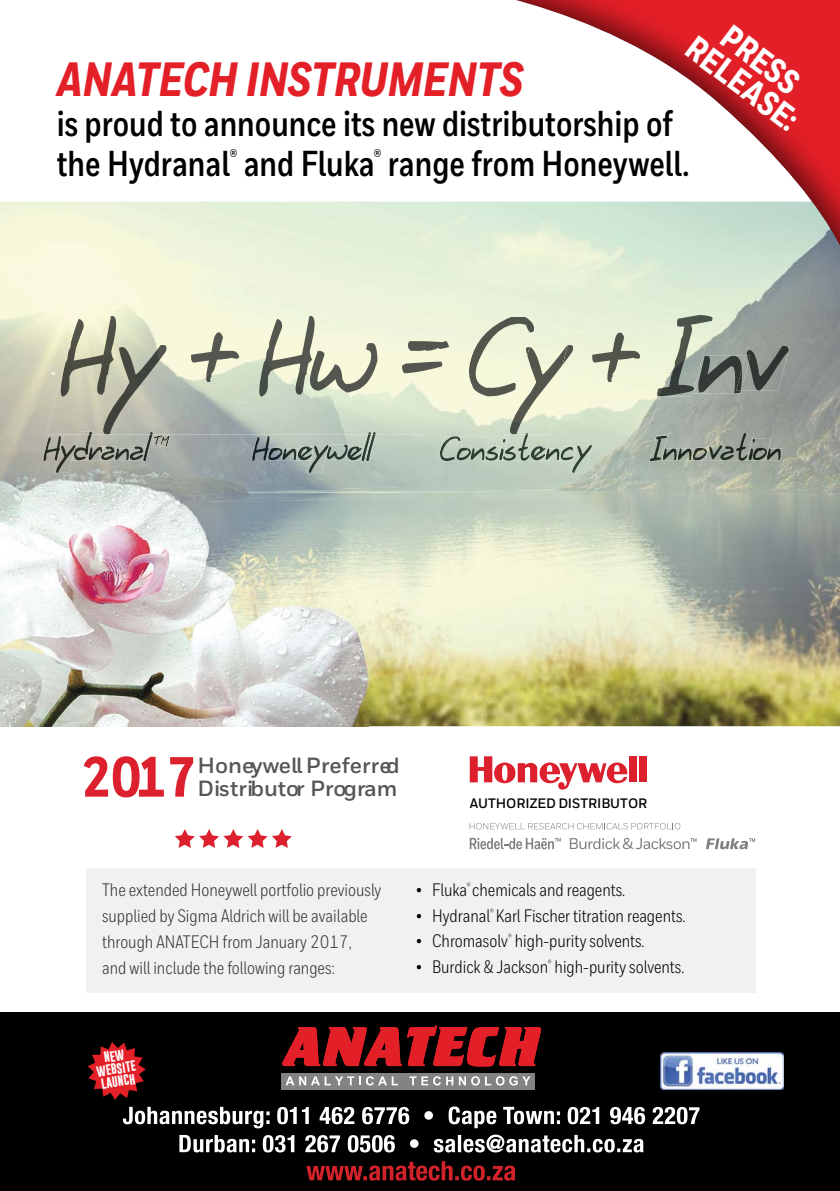
<style>
.page{position:relative;width:840px;height:1191px;background:#fff}
.page>*{position:absolute;margin:0;border:0;box-sizing:border-box;transform-origin:0 0}
.t1{font:800 56.4px "Honeywell Cond";color:#dc202e}
.t2{font:italic 800 48px "Honeywell Cond";color:#e31f27}
.t3{font:700 36px/40px "Honeywell Cond";color:#000}
.t4{font:800 34px/30px "Honeywell Cond";color:#fff;text-align:center}
.t5{font:700 22px/23.2px "Honeywell Sans";color:#565659}
.t6{font:18px/26px "Honeywell Cond";color:#333}
.t7{font:18px "Honeywell Cond";color:#000}
.t8{font:700 13.6px "Honeywell Sans";color:#000;scale:.95 1}
.t9{font:700 10.8px/12.8px "Gobold";color:#fff;text-align:center}
</style>
<div class="page">
<div style="left:86px;top:868px;width:669px;height:124px;background:#f1f1f2"></div>
<div style="left:0;top:1012px;width:839px;height:179px;background:#000"></div>
<svg style="left:306px;top:1161px;width:209px;height:19px"></svg>
<svg style="left:179px;top:1134px;width:464px;height:18px"></svg>
<svg style="left:123px;top:1106px;width:576px;height:22px"></svg>
<img style="left:660px;top:1052px;width:122px;height:37px">
<svg style="left:88px;top:1042px;width:58px;height:57px"></svg>
<img style="left:0;top:202px;width:839px;height:524px">
<img style="left:0;top:475px;width:368px;height:251px">
<img style="left:42px;top:436px;width:22px;height:25px">
<img style="left:54px;top:445px;width:22px;height:28px">
<img style="left:72px;top:434px;width:21px;height:26px">
<img style="left:72px;top:445px;width:4px;height:15px">
<img style="left:87px;top:447px;width:13px;height:13px">
<img style="left:100px;top:446px;width:17px;height:14px">
<svg style="left:100px;top:447px;width:4px;height:13px"></svg>
<img style="left:114px;top:448px;width:15px;height:12px">
<img style="left:129px;top:446px;width:13px;height:14px">
<img style="left:142px;top:434px;width:11px;height:27px">
<img style="left:251px;top:436px;width:21px;height:25px">
<img style="left:267px;top:448px;width:14px;height:12px">
<img style="left:281px;top:448px;width:15px;height:12px">
<img style="left:296px;top:446px;width:10px;height:14px">
<img style="left:306px;top:445px;width:23px;height:28px">
<img style="left:310px;top:446px;width:4px;height:14px">
<img style="left:325px;top:444px;width:24px;height:16px">
<img style="left:345px;top:446px;width:15px;height:14px">
<img style="left:360px;top:434px;width:5px;height:27px">
<img style="left:365px;top:434px;width:10px;height:27px">
<img style="left:437px;top:436px;width:53px;height:25px">
<img style="left:484px;top:446px;width:16px;height:15px">
<img style="left:497px;top:439px;width:5px;height:21px">
<img style="left:502px;top:434px;width:48px;height:27px">
<img style="left:544px;top:448px;width:15px;height:12px">
<img style="left:559px;top:446px;width:10px;height:14px">
<img style="left:569px;top:445px;width:23px;height:28px">
<img style="left:649px;top:436px;width:18px;height:25px">
<img style="left:661px;top:448px;width:15px;height:12px">
<img style="left:676px;top:448px;width:15px;height:12px">
<img style="left:691px;top:448px;width:14px;height:12px">
<img style="left:705px;top:433px;width:48px;height:28px">
<img style="left:746px;top:439px;width:24px;height:21px">
<img style="left:765px;top:448px;width:17px;height:12px">
<img style="left:46px;top:316px;width:411px;height:118px">
<img style="left:79px;top:431px;width:15px;height:3px">
<svg style="left:149px;top:432px;width:21px;height:14px"></svg>
<svg style="left:367px;top:432px;width:9px;height:2px"></svg>
<img style="left:460px;top:317px;width:77px;height:79px">
<img style="left:502px;top:345px;width:65px;height:89px">
<img style="left:509px;top:433px;width:41px;height:1px">
<img style="left:512px;top:345px;width:17px;height:51px">
<img style="left:561px;top:332px;width:85px;height:61px">
<img style="left:554px;top:345px;width:20px;height:48px">
<img style="left:655px;top:315px;width:58px;height:81px">
<img style="left:694px;top:356px;width:51px;height:37px">
<img style="left:740px;top:346px;width:49px;height:45px">
<img style="left:735px;top:356px;width:14px;height:35px">
<svg style="left:175px;top:829px;width:116px;height:19px"></svg>
<svg style="left:469px;top:838px;width:91px;height:11px"></svg>
<svg style="left:706px;top:838px;width:48px;height:11px"></svg>
<svg style="left:569px;top:838px;width:127px;height:11px"></svg>
<svg style="left:469px;top:823px;width:211px;height:6px"></svg>
<div style="left:628px;top:756px;width:8px;height:26px;background:#dc202e"></div>
<div style="left:638px;top:756px;width:8px;height:26px;background:#dc202e"></div>
<svg style="left:469px;top:756px;width:158px;height:33px"></svg>
<svg style="left:282px;top:1025px;width:258px;height:41px"></svg>
<div style="left:281px;top:1072px;width:253px;height:17px;background:#838381"></div>
<svg style="left:285px;top:1076px;width:113px;height:9px"></svg>
<svg style="left:409px;top:1076px;width:31px;height:9px"></svg>
<svg style="left:446px;top:1076px;width:19px;height:9px"></svg>
<svg style="left:471px;top:1076px;width:59px;height:9px"></svg>
<div style="left:412px;top:0;width:427px;height:295px;background:#000;opacity:.55"></div>
<h3 class="t4" style="left:715px;top:9px;width:133px;rotate:37deg">PRESS<br>RELEASE:</h3>
<h2 class="t2" style="left:57px;top:50px;width:468px">ANATECH INSTRUMENTS</h2>
<h3 class="t3" style="left:57px;top:104px;width:634px">is proud to announce its new distributorship of the Hydranal<sup>®</sup> and Fluka<sup>®</sup> range from Honeywell.</h3>
<h1 class="t1" style="left:81px;top:742px;width:117px">2017</h1>
<p class="t5" style="left:197px;top:754px;width:204px">Honeywell Preferred<br>Distributor Program</p>
<p class="t8" style="left:469px;top:795px;width:188px">AUTHORIZED DISTRIBUTOR</p>
<p class="t6" style="left:102px;top:877px;width:280px">The extended Honeywell portfolio previously supplied by Sigma Aldrich will be available through ANATECH from January 2017,<br>and will include the following ranges:</p>
<p class="t7" style="left:416px;top:879px;width:210px">• Fluka<sup>®</sup> chemicals and reagents.</p>
<p class="t7" style="left:416px;top:904px;width:271px">• Hydranal<sup>®</sup> Karl Fischer titration reagents.</p>
<p class="t7" style="left:416px;top:930px;width:230px">• Chromasolv<sup>®</sup> high-purity solvents.</p>
<p class="t7" style="left:416px;top:955px;width:269px">• Burdick &amp; Jackson<sup>®</sup> high-purity solvents.</p>
<p class="t9" style="left:94px;top:1052px;width:41px;rotate:-9deg">NEW<br>WEBSITE<br>LAUNCH</p>
</div>
